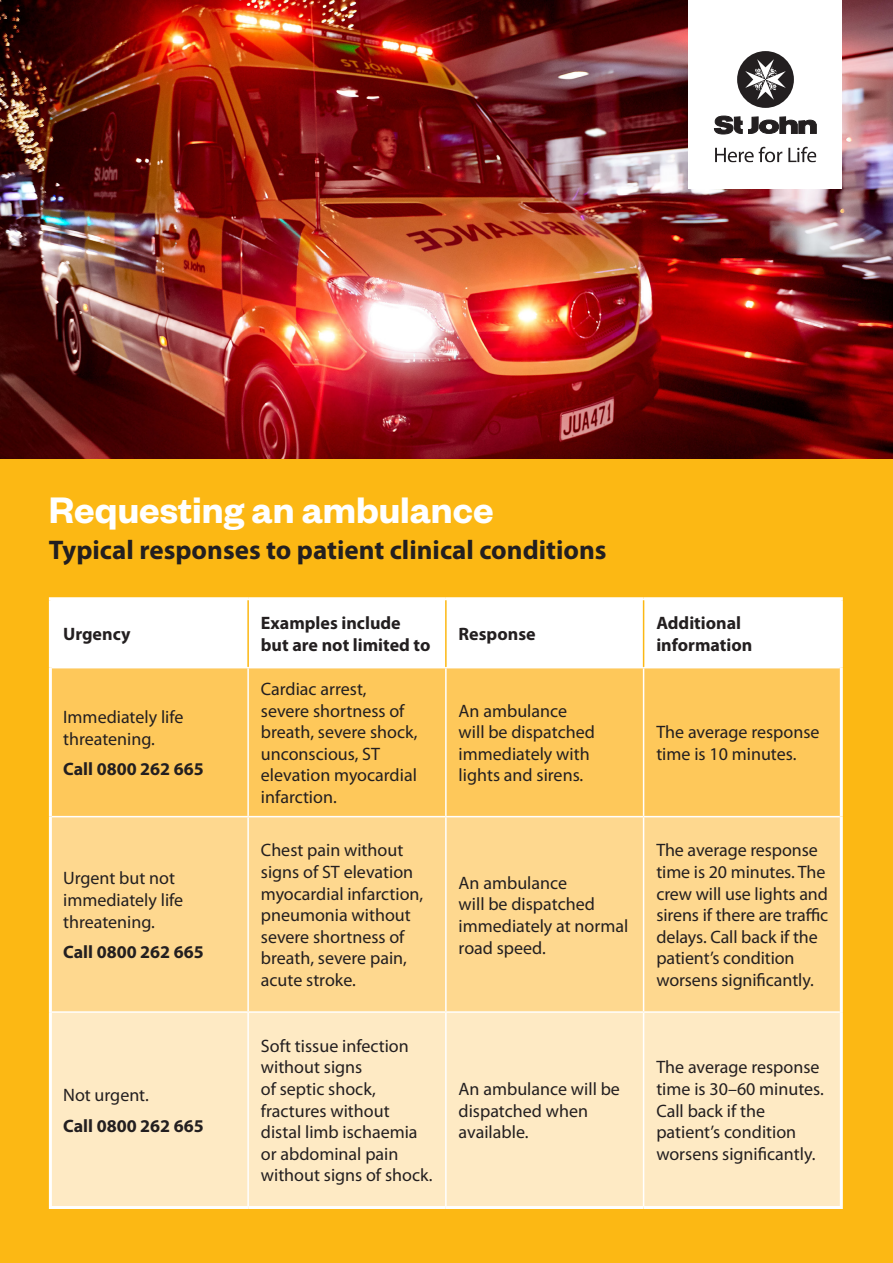
<style>
.page{position:relative;width:893px;height:1263px;background:#fff}
.page>*{position:absolute;margin:0;border:0;box-sizing:border-box;transform-origin:0 0}
.t1{font:600 40.5px "Founders Grotesk";color:#fff}
.t2{font:700 27px "Myriad Pro";color:#231f20}
.t3{font:18px/21.6px "Myriad Pro";color:#231f20}
.t4{font:700 18px/21.6px "Myriad Pro";color:#231f20}
</style>
<div class="page">
<img style="left:0;top:0;width:893px;height:459px">
<div style="left:0;top:459px;width:893px;height:804px;background:#fcb814"></div>
<div style="left:52px;top:600px;width:788px;height:67px;background:#fff"></div>
<div style="left:52px;top:668px;width:788px;height:148px;background:#fec85a"></div>
<div style="left:52px;top:817px;width:788px;height:194px;background:#fed88f"></div>
<div style="left:52px;top:1013px;width:788px;height:193px;background:#feeac4"></div>
<hr style="left:49px;top:597px;width:199px;height:3px;background:#fff">
<hr style="left:49px;top:600px;width:3px;height:68px;background:#fff">
<hr style="left:248px;top:597px;width:198px;height:3px;background:#fff">
<hr style="left:446px;top:597px;width:198px;height:3px;background:#fff">
<hr style="left:644px;top:597px;width:199px;height:3px;background:#fff">
<hr style="left:840px;top:600px;width:3px;height:68px;background:#fff">
<hr style="left:49px;top:668px;width:3px;height:149px;background:#fff">
<hr style="left:840px;top:668px;width:3px;height:149px;background:#fff">
<hr style="left:49px;top:817px;width:3px;height:195px;background:#fff">
<hr style="left:840px;top:817px;width:3px;height:195px;background:#fff">
<hr style="left:49px;top:1012px;width:3px;height:194px;background:#fff">
<hr style="left:840px;top:1012px;width:3px;height:194px;background:#fff">
<hr style="left:49px;top:1206px;width:199px;height:3px;background:#fff">
<hr style="left:248px;top:1206px;width:198px;height:3px;background:#fff">
<hr style="left:446px;top:1206px;width:198px;height:3px;background:#fff">
<hr style="left:644px;top:1206px;width:199px;height:3px;background:#fff">
<hr style="left:52px;top:667px;width:196px;height:1px;background:#fff">
<hr style="left:248px;top:667px;width:198px;height:1px;background:#fff">
<hr style="left:247px;top:668px;width:2px;height:148px;background:#fff">
<hr style="left:446px;top:667px;width:198px;height:1px;background:#fff">
<hr style="left:445px;top:668px;width:2px;height:148px;background:#fff">
<hr style="left:644px;top:667px;width:196px;height:1px;background:#fff">
<hr style="left:643px;top:668px;width:1px;height:148px;background:#fff">
<hr style="left:52px;top:816px;width:196px;height:1px;background:#fff">
<hr style="left:248px;top:816px;width:198px;height:1px;background:#fff">
<hr style="left:247px;top:817px;width:2px;height:194px;background:#fff">
<hr style="left:446px;top:816px;width:198px;height:1px;background:#fff">
<hr style="left:445px;top:817px;width:2px;height:194px;background:#fff">
<hr style="left:644px;top:816px;width:196px;height:1px;background:#fff">
<hr style="left:643px;top:817px;width:1px;height:194px;background:#fff">
<hr style="left:52px;top:1011px;width:196px;height:2px;background:#fff">
<hr style="left:248px;top:1011px;width:198px;height:2px;background:#fff">
<hr style="left:247px;top:1013px;width:2px;height:193px;background:#fff">
<hr style="left:446px;top:1011px;width:198px;height:2px;background:#fff">
<hr style="left:445px;top:1013px;width:2px;height:193px;background:#fff">
<hr style="left:644px;top:1011px;width:196px;height:2px;background:#fff">
<hr style="left:643px;top:1013px;width:1px;height:193px;background:#fff">
<hr style="left:247px;top:600px;width:2px;height:67px;background:#fcb814">
<hr style="left:445px;top:600px;width:2px;height:67px;background:#fcb814">
<hr style="left:643px;top:600px;width:1px;height:67px;background:#fcb814">
<div style="left:689px;top:0;width:153px;height:188px;background:#fff"></div>
<svg style="left:714px;top:116px;width:28px;height:18px"></svg>
<svg style="left:748px;top:117px;width:68px;height:16px"></svg>
<div style="left:737px;top:51px;width:57px;height:57px;background:#231f20;border-radius:50%"></div>
<svg style="left:745px;top:59px;width:41px;height:41px"></svg>
<svg style="left:715px;top:147px;width:101px;height:15px"></svg>
<p class="t1" style="left:49px;top:484px;width:446px">Requesting an ambulance</p>
<p class="t2" style="left:49px;top:532px;width:559px">Typical responses to patient clinical conditions</p>
<p class="t4" style="left:63px;top:622px;width:69px">Urgency</p>
<p class="t4" style="left:261px;top:612px;width:171px">Examples include but are not limited to</p>
<p class="t4" style="left:459px;top:622px;width:79px">Response</p>
<p class="t4" style="left:656px;top:612px;width:97px">Additional information</p>
<p class="t3" style="left:63px;top:706px;width:122px">Immediately life threatening.</p>
<p class="t4" style="left:63px;top:757px;width:142px">Call 0800 262 665</p>
<p class="t3" style="left:63px;top:867px;width:122px">Urgent but not immediately life threatening.</p>
<p class="t4" style="left:63px;top:940px;width:142px">Call 0800 262 665</p>
<p class="t3" style="left:63px;top:1084px;width:87px">Not urgent.</p>
<p class="t4" style="left:63px;top:1114px;width:142px">Call 0800 262 665</p>
<p class="t3" style="left:261px;top:678px;width:158px">Cardiac arrest, severe shortness of breath, severe shock, unconscious, ST elevation myocardial infarction.</p>
<p class="t3" style="left:261px;top:839px;width:164px">Chest pain without signs of ST elevation myocardial infarction, pneumonia without severe shortness of breath, severe pain, acute stroke.</p>
<p class="t3" style="left:261px;top:1034px;width:173px">Soft tissue infection without signs<br>of septic shock, fractures without distal limb ischaemia or abdominal pain without signs of shock.</p>
<p class="t3" style="left:459px;top:699px;width:138px">An ambulance will be dispatched immediately with lights and sirens.</p>
<p class="t3" style="left:459px;top:871px;width:171px">An ambulance<br>will be dispatched immediately at normal road speed.</p>
<p class="t3" style="left:459px;top:1078px;width:163px">An ambulance will be</p>
<p class="t3" style="left:459px;top:1099px;width:131px">dispatched when available.</p>
<p class="t3" style="left:656px;top:721px;width:165px">The average response time is 10 minutes.</p>
<p class="t3" style="left:656px;top:839px;width:174px">The average response time is 20 minutes. The crew will use lights and sirens if there are traffic delays. Call back if the patient’s condition worsens significantly.</p>
<p class="t3" style="left:656px;top:1056px;width:169px">The average response time is 30–60 minutes.<br>Call back if the patient’s condition worsens significantly.</p>
</div>
